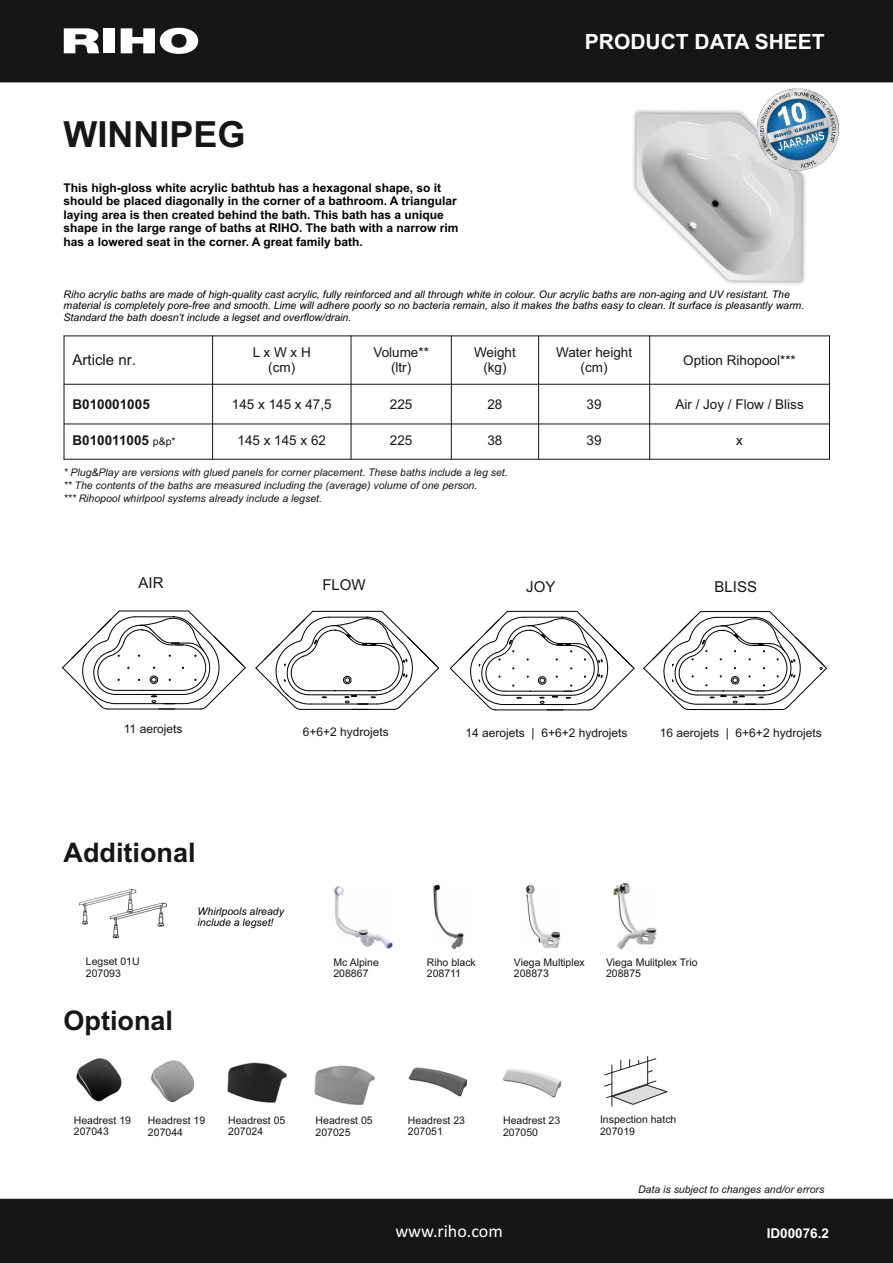
<style>
.page{position:relative;width:893px;height:1263px;background:#fff}
.page>*{position:absolute;margin:0;border:0;box-sizing:border-box;transform-origin:0 0}
.t1{font:700 36px "Arial";color:#151616}
.t2{font:700 27px "Arial";color:#151616}
.t3{font:700 21px "Arial";color:#fff}
.t4{font:18px "Calibri";color:#fff}
.t5{font:15px "Arial";color:#151616}
.t6{font:13.5px/15.1px "Arial";color:#151616;text-align:center}
.t7{font:700 13.5px "Arial";color:#151616}
.t8{font:700 13.5px "Arial";color:#fff}
.t9{font:700 12px/13.4px "Arial";color:#000}
.t10{font:12px "Arial";color:#151616}
.t11{font:italic 10.5px/11.7px "Arial";color:#000}
.t12{font:italic 10.5px/12.9px "Arial";color:#151616}
.t13{font:10.5px/11.7px "Arial";color:#151616}
.s1{font-weight:400;font-size:10.5px}
</style>
<div class="page">
<div style="left:0;top:0;width:893px;height:83px;background:#151616"></div>
<div style="left:103px;top:28px;width:12px;height:25px;background:#fff"></div>
<svg style="left:121px;top:28px;width:77px;height:26px"></svg>
<svg style="left:64px;top:28px;width:35px;height:25px"></svg>
<div style="left:0;top:1198px;width:893px;height:65px;background:#151616"></div>
<img style="left:633px;top:110px;width:172px;height:175px">
<hr style="left:64px;top:335px;width:1px;height:125px;background:#151616">
<hr style="left:212px;top:335px;width:1px;height:125px;background:#151616">
<hr style="left:351px;top:335px;width:1px;height:125px;background:#151616">
<hr style="left:451px;top:335px;width:1px;height:125px;background:#151616">
<hr style="left:538px;top:335px;width:1px;height:125px;background:#151616">
<hr style="left:649px;top:335px;width:1px;height:125px;background:#151616">
<hr style="left:829px;top:335px;width:1px;height:125px;background:#151616">
<hr style="left:64px;top:459px;width:766px;height:1px;background:#151616">
<hr style="left:64px;top:423px;width:766px;height:1px;background:#151616">
<hr style="left:64px;top:384px;width:766px;height:1px;background:#151616">
<hr style="left:64px;top:335px;width:766px;height:1px;background:#151616">
<img style="left:79px;top:889px;width:87px;height:50px">
<img style="left:333px;top:886px;width:60px;height:64px">
<img style="left:433px;top:885px;width:31px;height:64px">
<img style="left:525px;top:884px;width:36px;height:64px">
<img style="left:612px;top:883px;width:45px;height:67px">
<hr style="left:612px;top:1065px;width:1px;height:41px;background:#231f20">
<svg style="left:604px;top:1056px;width:64px;height:49px"></svg>
<img style="left:151px;top:1060px;width:44px;height:42px">
<img style="left:76px;top:1058px;width:46px;height:44px">
<img style="left:408px;top:1067px;width:60px;height:30px">
<img style="left:502px;top:1068px;width:60px;height:30px">
<img style="left:227px;top:1062px;width:60px;height:41px">
<img style="left:314px;top:1065px;width:61px;height:40px">
<svg style="left:62px;top:610px;width:184px;height:100px"></svg>
<svg style="left:255px;top:610px;width:184px;height:100px"></svg>
<svg style="left:449px;top:610px;width:186px;height:101px"></svg>
<svg style="left:643px;top:611px;width:184px;height:99px"></svg>
<img style="left:710px;top:44px;width:176px;height:176px">
<h1 class="t1" style="left:64px;top:121px;width:184px">WINNIPEG</h1>
<p class="t9" style="left:64px;top:182px;width:396px">This high-gloss white acrylic bathtub has a hexagonal shape, so it should be placed diagonally in the corner of a bathroom. A triangular laying area is then created behind the bath. This bath has a unique shape in the large range of baths at RIHO. The bath with a narrow rim has a lowered seat in the corner. A great family bath.</p>
<h3 class="t3" style="left:585px;top:34px;width:241px">PRODUCT DATA SHEET</h3>
<p class="t11" style="left:64px;top:289px;width:742px">Riho acrylic baths are made of high-quality cast acrylic, fully reinforced and all through white in colour. Our acrylic baths are non-aging and UV resistant. The material is completely pore-free and smooth. Lime will adhere poorly so no bacteria remain, also it makes the baths easy to clean. It surface is pleasantly warm.<br>Standard the bath doesn’t include a legset and overflow/drain.</p>
<h3 class="t5" style="left:73px;top:354px;width:65px">Article nr.</h3>
<p class="t6" style="left:253px;top:346px;width:60px">L x W x H (cm)</p>
<p class="t6" style="left:373px;top:346px;width:57px">Volume** (ltr)</p>
<p class="t6" style="left:474px;top:346px;width:43px">Weight (kg)</p>
<p class="t6" style="left:556px;top:346px;width:78px">Water height (cm)</p>
<p class="t6" style="left:683px;top:354px;width:114px">Option Rihopool***</p>
<p class="t7" style="left:73px;top:399px;width:79px">B010001005</p>
<p class="t6" style="left:232px;top:398px;width:101px">145 x 145 x 47,5</p>
<p class="t6" style="left:390px;top:398px;width:24px">225</p>
<p class="t6" style="left:487px;top:398px;width:17px">28</p>
<p class="t6" style="left:587px;top:398px;width:17px">39</p>
<p class="t6" style="left:675px;top:398px;width:130px">Air / Joy / Flow / Bliss</p>
<p class="t7" style="left:73px;top:435px;width:105px">B010011005 <span class="s1">p&amp;p*</span></p>
<p class="t6" style="left:238px;top:434px;width:90px">145 x 145 x 62</p>
<p class="t6" style="left:390px;top:434px;width:24px">225</p>
<p class="t6" style="left:487px;top:434px;width:17px">38</p>
<p class="t6" style="left:587px;top:434px;width:17px">39</p>
<p class="t6" style="left:736px;top:434px;width:8px">x</p>
<p class="t12" style="left:64px;top:467px;width:446px">* Plug&amp;Play are versions with glued panels for corner placement. These baths include a leg set. ** The contents of the baths are measured including the (average) volume of one person.<br>*** Rihopool whirlpool systems already include a legset.</p>
<h3 class="t5" style="left:139px;top:577px;width:27px">AIR</h3>
<h3 class="t5" style="left:322px;top:579px;width:45px">FLOW</h3>
<h3 class="t5" style="left:526px;top:581px;width:31px">JOY</h3>
<h3 class="t5" style="left:715px;top:581px;width:44px">BLISS</h3>
<p class="t10" style="left:124px;top:724px;width:60px">11 aerojets</p>
<p class="t10" style="left:303px;top:727px;width:88px">6+6+2 hydrojets</p>
<p class="t10" style="left:465px;top:728px;width:163px">14 aerojets | 6+6+2 hydrojets</p>
<p class="t10" style="left:660px;top:728px;width:163px">16 aerojets | 6+6+2 hydrojets</p>
<h2 class="t2" style="left:64px;top:843px;width:134px">Additional</h2>
<p class="t11" style="left:198px;top:906px;width:88px">Whirlpools already include a legset!</p>
<p class="t13" style="left:86px;top:957px;width:55px">Legset 01U<br>207093</p>
<p class="t13" style="left:333px;top:957px;width:47px">Mc Alpine<br>208867</p>
<p class="t13" style="left:427px;top:957px;width:51px">Riho black<br>208711</p>
<p class="t13" style="left:514px;top:957px;width:73px">Viega Multiplex<br>208873</p>
<p class="t13" style="left:606px;top:957px;width:93px">Viega Mulitplex Trio<br>208875</p>
<h2 class="t2" style="left:64px;top:1010px;width:111px">Optional</h2>
<p class="t13" style="left:74px;top:1115px;width:59px">Headrest 19<br>207043</p>
<p class="t13" style="left:148px;top:1115px;width:59px">Headrest 19<br>207044</p>
<p class="t13" style="left:228px;top:1115px;width:59px">Headrest 05<br>207024</p>
<p class="t13" style="left:316px;top:1115px;width:59px">Headrest 05<br>207025</p>
<p class="t13" style="left:408px;top:1115px;width:59px">Headrest 23<br>207051</p>
<p class="t13" style="left:503px;top:1115px;width:59px">Headrest 23<br>207050</p>
<h3 class="t4" style="left:395px;top:1224px;width:109px">www.riho.com</h3>
<p class="t13" style="left:600px;top:1115px;width:78px">Inspection hatch<br>207019</p>
<p class="t12" style="left:638px;top:1183px;width:188px">Data is subject to changes and/or errors</p>
<p class="t8" style="left:767px;top:1228px;width:64px">ID00076.2</p>
</div>
